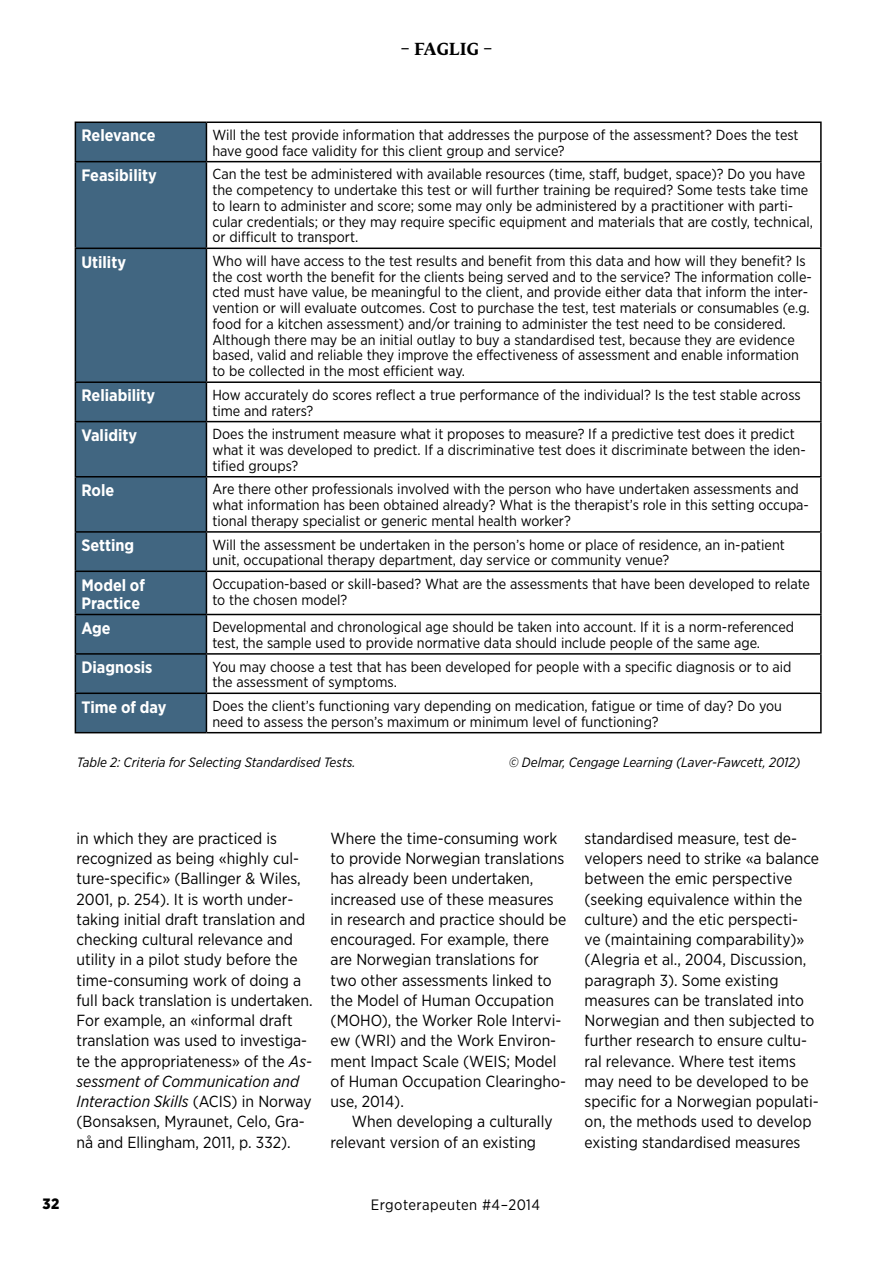
<style>
.page{position:relative;width:893px;height:1263px;background:#fff}
.page>*{position:absolute;margin:0;border:0;box-sizing:border-box;transform-origin:0 0}
.t1{font:700 16.5px/18px "Gotham Narrow";color:#fff}
.t2{font:700 16.5px "Fedra Serif B Std";letter-spacing:.015em;color:#000}
.t3{font:16.05px/20.2px "Gotham Narrow";color:#000}
.t4{font:15px "Gotham Narrow";letter-spacing:.03em;color:#000}
.t5{font:900 15px "Gotham Narrow";color:#000}
.t6{font:14.55px/15.8px "Gotham Narrow";color:#000}
.t7{font:italic 13.5px "Gotham Narrow";color:#000}
.s1{font-style:italic}
</style>
<div class="page">
<div style="left:76px;top:123px;width:130px;height:609px;background:#416681"></div>
<hr style="left:75px;top:122px;width:131px;height:1px;background:#000">
<hr style="left:75px;top:123px;width:1px;height:38px;background:#000">
<hr style="left:206px;top:122px;width:616px;height:1px;background:#000">
<hr style="left:206px;top:123px;width:1px;height:38px;background:#000">
<hr style="left:820px;top:123px;width:2px;height:38px;background:#000">
<hr style="left:75px;top:161px;width:131px;height:1px;background:#000">
<hr style="left:75px;top:162px;width:1px;height:86px;background:#000">
<hr style="left:206px;top:161px;width:616px;height:1px;background:#000">
<hr style="left:206px;top:162px;width:1px;height:86px;background:#000">
<hr style="left:820px;top:162px;width:2px;height:86px;background:#000">
<hr style="left:75px;top:248px;width:131px;height:1px;background:#000">
<hr style="left:75px;top:249px;width:1px;height:132px;background:#000">
<hr style="left:206px;top:248px;width:616px;height:1px;background:#000">
<hr style="left:206px;top:249px;width:1px;height:132px;background:#000">
<hr style="left:820px;top:249px;width:2px;height:132px;background:#000">
<hr style="left:75px;top:381px;width:131px;height:2px;background:#000">
<hr style="left:75px;top:383px;width:1px;height:38px;background:#000">
<hr style="left:206px;top:381px;width:616px;height:2px;background:#000">
<hr style="left:206px;top:383px;width:1px;height:38px;background:#000">
<hr style="left:820px;top:383px;width:2px;height:38px;background:#000">
<hr style="left:75px;top:421px;width:131px;height:1px;background:#000">
<hr style="left:75px;top:422px;width:1px;height:54px;background:#000">
<hr style="left:206px;top:421px;width:616px;height:1px;background:#000">
<hr style="left:206px;top:422px;width:1px;height:54px;background:#000">
<hr style="left:820px;top:422px;width:2px;height:54px;background:#000">
<hr style="left:75px;top:476px;width:131px;height:1px;background:#000">
<hr style="left:75px;top:477px;width:1px;height:54px;background:#000">
<hr style="left:206px;top:476px;width:616px;height:1px;background:#000">
<hr style="left:206px;top:477px;width:1px;height:54px;background:#000">
<hr style="left:820px;top:477px;width:2px;height:54px;background:#000">
<hr style="left:75px;top:531px;width:131px;height:2px;background:#000">
<hr style="left:75px;top:533px;width:1px;height:37px;background:#000">
<hr style="left:206px;top:531px;width:616px;height:2px;background:#000">
<hr style="left:206px;top:533px;width:1px;height:37px;background:#000">
<hr style="left:820px;top:533px;width:2px;height:37px;background:#000">
<hr style="left:75px;top:570px;width:131px;height:2px;background:#000">
<hr style="left:75px;top:572px;width:1px;height:42px;background:#000">
<hr style="left:206px;top:570px;width:616px;height:2px;background:#000">
<hr style="left:206px;top:572px;width:1px;height:42px;background:#000">
<hr style="left:820px;top:572px;width:2px;height:42px;background:#000">
<hr style="left:75px;top:614px;width:131px;height:1px;background:#000">
<hr style="left:75px;top:615px;width:1px;height:38px;background:#000">
<hr style="left:206px;top:614px;width:616px;height:1px;background:#000">
<hr style="left:206px;top:615px;width:1px;height:38px;background:#000">
<hr style="left:820px;top:615px;width:2px;height:38px;background:#000">
<hr style="left:75px;top:653px;width:131px;height:2px;background:#000">
<hr style="left:75px;top:655px;width:1px;height:37px;background:#000">
<hr style="left:206px;top:653px;width:616px;height:2px;background:#000">
<hr style="left:206px;top:655px;width:1px;height:37px;background:#000">
<hr style="left:820px;top:655px;width:2px;height:37px;background:#000">
<hr style="left:75px;top:692px;width:131px;height:2px;background:#000">
<hr style="left:75px;top:694px;width:1px;height:38px;background:#000">
<hr style="left:206px;top:692px;width:616px;height:2px;background:#000">
<hr style="left:206px;top:694px;width:1px;height:38px;background:#000">
<hr style="left:820px;top:694px;width:2px;height:38px;background:#000">
<hr style="left:75px;top:732px;width:131px;height:1px;background:#000">
<hr style="left:206px;top:732px;width:616px;height:1px;background:#000">
<p class="t2" style="left:400px;top:38px;width:93px">– FAGLIG –</p>
<p class="t1" style="left:81px;top:127px;width:76px">Relevance</p>
<p class="t6" style="left:212px;top:127px;width:588px">Will the test provide information that addresses the purpose of the assessment? Does the test have good face validity for this client group and service?</p>
<p class="t1" style="left:81px;top:166px;width:77px">Feasibility</p>
<p class="t6" style="left:212px;top:166px;width:602px">Can the test be administered with available resources (time, staff, budget, space)? Do you have the competency to undertake this test or will further training be required? Some tests take time to learn to administer and score; some may only be administered by a practitioner with parti&shy;cular credentials; or they may require specific equipment and materials that are costly, technical, or difficult to transport.</p>
<p class="t1" style="left:81px;top:253px;width:46px">Utility</p>
<p class="t6" style="left:212px;top:253px;width:601px">Who will have access to the test results and benefit from this data and how will they benefit? Is the cost worth the benefit for the clients being served and to the service? The information colle&shy;cted must have value, be meaningful to the client, and provide either data that inform the inter&shy;vention or will evaluate outcomes. Cost to purchase the test, test materials or consumables (e.g. food for a kitchen assessment) and/or training to administer the test need to be considered.<br>Although there may be an initial outlay to buy a standardised test, because they are evidence based, valid and reliable they improve the effectiveness of assessment and enable information to be collected in the most efficient way.</p>
<p class="t1" style="left:81px;top:386px;width:75px">Reliability</p>
<p class="t6" style="left:212px;top:387px;width:590px">How accurately do scores reflect a true performance of the individual? Is the test stable across time and raters?</p>
<p class="t1" style="left:81px;top:426px;width:57px">Validity</p>
<p class="t6" style="left:212px;top:426px;width:595px">Does the instrument measure what it proposes to measure? If a predictive test does it predict what it was developed to predict. If a discriminative test does it discriminate between the iden&shy;tified groups?</p>
<p class="t1" style="left:81px;top:481px;width:34px">Role</p>
<p class="t6" style="left:212px;top:481px;width:598px">Are there other professionals involved with the person who have undertaken assessments and what information has been obtained already? What is the therapist’s role in this setting occupa&shy;tional therapy specialist or generic mental health worker?</p>
<p class="t1" style="left:81px;top:536px;width:54px">Setting</p>
<p class="t6" style="left:212px;top:536px;width:574px">Will the assessment be undertaken in the person’s home or place of residence, an in-patient unit, occupational therapy department, day service or community venue?</p>
<p class="t1" style="left:81px;top:575px;width:65px">Model of<br>Practice</p>
<p class="t6" style="left:212px;top:576px;width:599px">Occupation-based or skill-based? What are the assessments that have been developed to relate to the chosen model?</p>
<p class="t1" style="left:81px;top:619px;width:31px">Age</p>
<p class="t6" style="left:212px;top:619px;width:583px">Developmental and chronological age should be taken into account. If it is a norm-referenced test, the sample used to provide normative data should include people of the same age.</p>
<p class="t1" style="left:81px;top:658px;width:73px">Diagnosis</p>
<p class="t6" style="left:212px;top:658px;width:581px">You may choose a test that has been developed for people with a specific diagnosis or to aid the assessment of symptoms.</p>
<p class="t1" style="left:81px;top:697px;width:87px">Time of day</p>
<p class="t6" style="left:212px;top:698px;width:571px">Does the client’s functioning vary depending on medication, fatigue or time of day? Do you need to assess the person’s maximum or minimum level of functioning?</p>
<p class="t7" style="left:77px;top:754px;width:280px">Table 2: Criteria for Selecting Standardised Tests.</p>
<p class="t7" style="left:509px;top:754px;width:293px">© Delmar, Cengage Learning (Laver-Fawcett, 2012)</p>
<p class="t3" style="left:77px;top:828px;width:238px">in which they are practiced is recognized as being «highly cul&shy;ture-specific» (Ballinger &amp; Wiles, 2001, p. 254). It is worth under&shy;taking initial draft translation and checking cultural relevance and utility in a pilot study before the time-consuming work of doing a full back translation is undertaken.<br>For example, an «informal draft translation was used to investiga&shy;te the appropriateness» of the <span class="s1">As&shy;sessment of Communication and Interaction Skills</span> (ACIS) in Norway (Bonsaksen, Myraunet, Celo, Gra&shy;nå and Ellingham, 2011, p. 332).</p>
<p class="t3" style="left:331px;top:828px;width:237px">Where the time-consuming work to provide Norwegian translations has already been undertaken, increased use of these measures in research and practice should be encouraged. For example, there are Norwegian translations for two other assessments linked to the Model of Human Occupation (MOHO), the Worker Role Intervi&shy;ew (WRI) and the Work Environ&shy;ment Impact Scale (WEIS; Model of Human Occupation Clearingho&shy;use, 2014).</p>
<p class="t3" style="left:331px;top:1111px;width:224px;text-indent:21px">When developing a culturally relevant version of an existing</p>
<p class="t5" style="left:43px;top:1194px;width:18px">32</p>
<p class="t4" style="left:371px;top:1196px;width:171px">Ergoterapeuten #4–2014</p>
<p class="t3" style="left:585px;top:828px;width:236px">standardised measure, test de&shy;velopers need to strike «a balance between the emic perspective (seeking equivalence within the culture) and the etic perspecti-<br>ve (maintaining comparability)» (Alegria et al., 2004, Discussion, paragraph 3). Some existing measures can be translated into<br>Norwegian and then subjected to further research to ensure cultu&shy;ral relevance. Where test items may need to be developed to be specific for a Norwegian populati&shy;on, the methods used to develop existing standardised measures</p>
</div>
